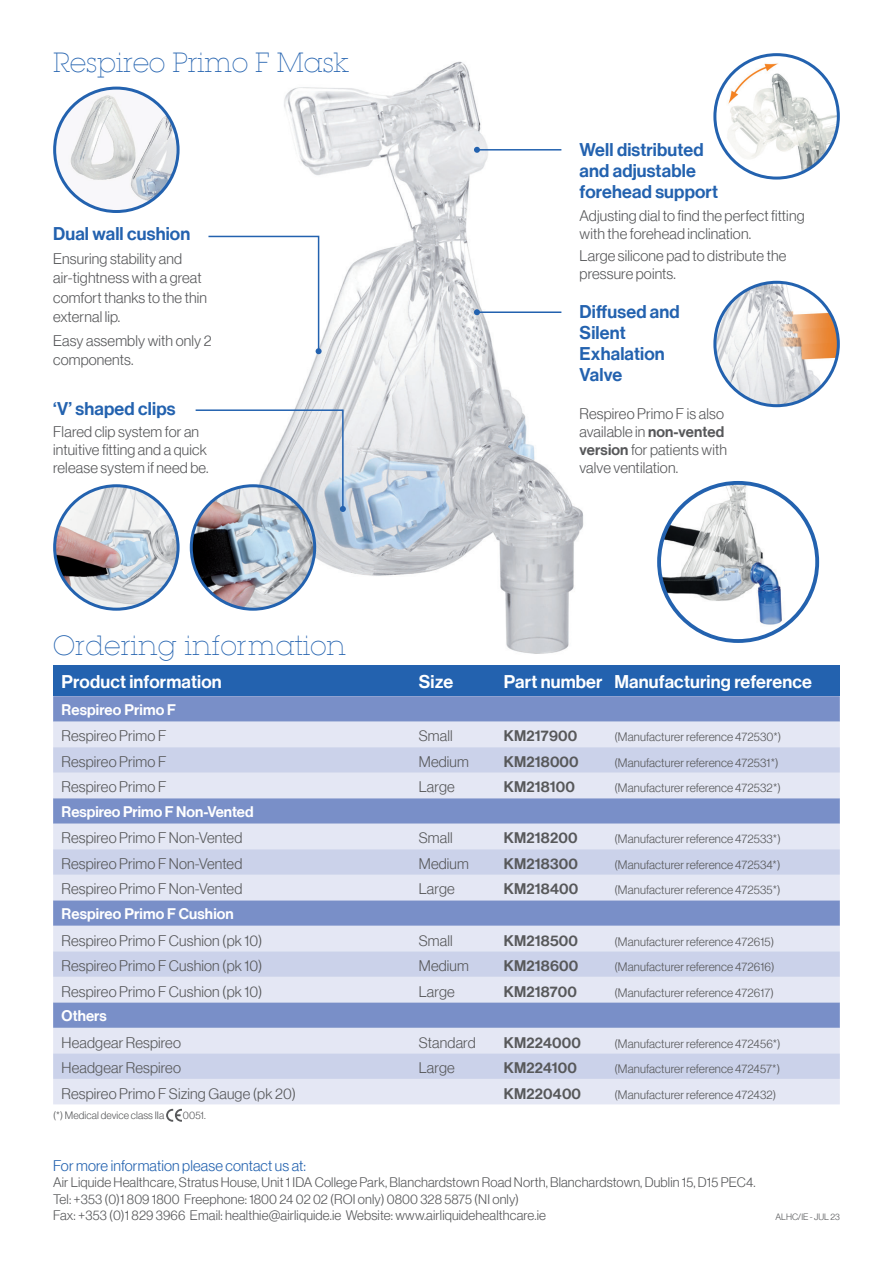
<style>
.page{position:relative;width:893px;height:1263px;background:#fff}
.page>*{position:absolute;margin:0;border:0;box-sizing:border-box;transform-origin:0 0}
.t1{font:200 27px "Lubalin Graph Std";letter-spacing:.01em;color:#2362af}
.t2{font:18px/21px "N Haas Grotesk DS Pro 65 Md";letter-spacing:.01em;color:#2362af}
.t3{font:18px "N Haas Grotesk DS Pro 65 Md";letter-spacing:.01em;color:#fff}
.t4{font:15px/18px "N Haas Grotesk DS Pro 45 Lt";letter-spacing:.01em;color:#57585a}
.t5{font:15px "N Haas Grotesk DS Pro 65 Md";letter-spacing:.01em;color:#57585a}
.t6{font:15px "N Haas Grotesk DS Pro 65 Md";letter-spacing:.005em;color:#fff}
.t7{font:15px "N Haas Grotesk DS Pro 45 Lt";letter-spacing:.01em;color:#2362af}
.t8{font:13.5px/16.5px "N Haas Grotesk DS Pro 45 Lt";letter-spacing:.01em;color:#57585a}
.t9{font:12px "N Haas Grotesk DS Pro 45 Lt";letter-spacing:.01em;color:#57585a}
.t10{font:10.5px "N Haas Grotesk DS Pro 45 Lt";letter-spacing:.01em;color:#57585a}
.t11{font:9px "N Haas Grotesk DS Pro 45 Lt";color:#57585a}
.s1{font-family:"N Haas Grotesk DS Pro 65 Md"}
</style>
<div class="page">
<img style="left:168px;top:61px;width:491px;height:593px">
<svg style="left:207px;top:235px;width:115px;height:119px"></svg>
<hr style="left:477px;top:149px;width:84px;height:2px;background:#2362af">
<svg style="left:474px;top:147px;width:6px;height:6px"></svg>
<svg style="left:194px;top:409px;width:152px;height:103px"></svg>
<img style="left:55px;top:88px;width:123px;height:123px;border-radius:62px">
<div style="left:53px;top:87px;width:127px;height:126px;border:3px solid #2362af;border-radius:50%"></div>
<img style="left:55px;top:486px;width:123px;height:123px;border-radius:62px">
<div style="left:53px;top:484px;width:127px;height:127px;border:3px solid #2362af;border-radius:50%"></div>
<img style="left:191px;top:486px;width:124px;height:123px;border-radius:62px">
<div style="left:190px;top:484px;width:126px;height:127px;border:3px solid #2362af;border-radius:50%"></div>
<img style="left:659px;top:483px;width:158px;height:154px">
<div style="left:657px;top:481px;width:162px;height:162px;border:4px solid #2362af;border-radius:50%"></div>
<img style="left:716px;top:63px;width:122px;height:114px">
<div style="left:713px;top:53px;width:127px;height:127px;border:3px solid #2362af;border-radius:50%"></div>
<img style="left:715px;top:282px;width:123px;height:124px;border-radius:62px">
<div style="left:713px;top:281px;width:127px;height:126px;border:3px solid #2362af;border-radius:50%"></div>
<hr style="left:477px;top:311px;width:84px;height:2px;background:#2362af">
<svg style="left:474px;top:309px;width:6px;height:6px"></svg>
<div style="left:53px;top:665px;width:787px;height:31px;background:#2362af"></div>
<svg style="left:53px;top:696px;width:787px;height:26px;background:#7c91c9"></svg>
<div style="left:53px;top:722px;width:787px;height:382px;background:#e4e7f4"></div>
<svg style="left:53px;top:747px;width:787px;height:332px;background:#c4cce6"></svg>
<svg style="left:166px;top:1109px;width:16px;height:13px"></svg>
<p class="t1" style="left:53px;top:48px;width:297px">Respireo Primo F Mask</p>
<p class="t2" style="left:53px;top:222px;width:139px">Dual wall cushion</p>
<p class="t4" style="left:53px;top:248px;width:155px;line-height:19.5px">Ensuring stability and air-tightness with a great comfort thanks to the thin external lip.</p>
<p class="t4" style="left:53px;top:330px;width:160px;line-height:19.5px">Easy assembly with only 2 components.</p>
<p class="t2" style="left:53px;top:397px;width:124px">‘V’ shaped clips</p>
<p class="t4" style="left:53px;top:422px;width:157px">Flared clip system for an intuitive fitting and a quick release system if need be.</p>
<p class="t2" style="left:580px;top:138px;width:140px">Well distributed and adjustable forehead support</p>
<p class="t4" style="left:580px;top:205px;width:226px">Adjusting dial to find the perfect fitting with the forehead inclination.</p>
<p class="t4" style="left:580px;top:245px;width:208px">Large silicone pad to distribute the pressure points.</p>
<p class="t2" style="left:580px;top:300px;width:102px">Diffused and<br>Silent<br>Exhalation<br>Valve</p>
<p class="t4" style="left:580px;top:403px;width:149px">Respireo Primo F is also available in <span class="s1">non-vented version</span> for patients with valve ventilation.</p>
<p class="t1" style="left:53px;top:630px;width:295px">Ordering information</p>
<p class="t3" style="left:62px;top:668px;width:162px">Product information</p>
<p class="t3" style="left:419px;top:668px;width:36px">Size</p>
<p class="t3" style="left:504px;top:668px;width:310px">Part number Manufacturing reference</p>
<p class="t6" style="left:62px;top:698px;width:116px">Respireo Primo F</p>
<p class="t4" style="left:62px;top:726px;width:106px">Respireo Primo F</p>
<p class="t4" style="left:419px;top:726px;width:35px">Small</p>
<p class="t5" style="left:504px;top:725px;width:75px">KM217900</p>
<p class="t9" style="left:614px;top:729px;width:168px">(Manufacturer reference 472530*)</p>
<p class="t4" style="left:62px;top:751px;width:106px">Respireo Primo F</p>
<p class="t4" style="left:419px;top:751px;width:52px">Medium</p>
<p class="t5" style="left:504px;top:750px;width:76px">KM218000</p>
<p class="t9" style="left:614px;top:754px;width:166px">(Manufacturer reference 472531*)</p>
<p class="t4" style="left:62px;top:777px;width:106px">Respireo Primo F</p>
<p class="t4" style="left:419px;top:777px;width:37px">Large</p>
<p class="t5" style="left:504px;top:776px;width:73px">KM218100</p>
<p class="t9" style="left:614px;top:780px;width:168px">(Manufacturer reference 472532*)</p>
<p class="t6" style="left:62px;top:800px;width:193px">Respireo Primo F Non-Vented</p>
<p class="t4" style="left:62px;top:828px;width:182px">Respireo Primo F Non-Vented</p>
<p class="t4" style="left:419px;top:828px;width:35px">Small</p>
<p class="t5" style="left:504px;top:827px;width:75px">KM218200</p>
<p class="t9" style="left:614px;top:831px;width:168px">(Manufacturer reference 472533*)</p>
<p class="t4" style="left:62px;top:853px;width:182px">Respireo Primo F Non-Vented</p>
<p class="t4" style="left:419px;top:853px;width:52px">Medium</p>
<p class="t5" style="left:504px;top:853px;width:75px">KM218300</p>
<p class="t9" style="left:614px;top:856px;width:167px">(Manufacturer reference 472534*)</p>
<p class="t4" style="left:62px;top:879px;width:182px">Respireo Primo F Non-Vented</p>
<p class="t4" style="left:419px;top:879px;width:37px">Large</p>
<p class="t5" style="left:504px;top:878px;width:76px">KM218400</p>
<p class="t9" style="left:614px;top:882px;width:168px">(Manufacturer reference 472535*)</p>
<p class="t6" style="left:62px;top:902px;width:174px">Respireo Primo F Cushion</p>
<p class="t4" style="left:62px;top:930px;width:202px">Respireo Primo F Cushion (pk 10)</p>
<p class="t4" style="left:419px;top:930px;width:35px">Small</p>
<p class="t5" style="left:504px;top:929px;width:76px">KM218500</p>
<p class="t9" style="left:614px;top:933px;width:161px">(Manufacturer reference 472615)</p>
<p class="t4" style="left:62px;top:956px;width:202px">Respireo Primo F Cushion (pk 10)</p>
<p class="t4" style="left:419px;top:956px;width:52px">Medium</p>
<p class="t5" style="left:504px;top:955px;width:76px">KM218600</p>
<p class="t9" style="left:614px;top:958px;width:162px">(Manufacturer reference 472616)</p>
<p class="t4" style="left:62px;top:981px;width:202px">Respireo Primo F Cushion (pk 10)</p>
<p class="t4" style="left:419px;top:981px;width:37px">Large</p>
<p class="t5" style="left:504px;top:980px;width:75px">KM218700</p>
<p class="t9" style="left:614px;top:984px;width:161px">(Manufacturer reference 472617)</p>
<p class="t6" style="left:62px;top:1004px;width:47px">Others</p>
<p class="t4" style="left:62px;top:1032px;width:121px">Headgear Respireo</p>
<p class="t4" style="left:419px;top:1032px;width:58px">Standard</p>
<p class="t5" style="left:504px;top:1031px;width:78px">KM224000</p>
<p class="t9" style="left:614px;top:1035px;width:168px">(Manufacturer reference 472456*)</p>
<p class="t4" style="left:62px;top:1058px;width:121px">Headgear Respireo</p>
<p class="t4" style="left:419px;top:1058px;width:37px">Large</p>
<p class="t5" style="left:504px;top:1057px;width:75px">KM224100</p>
<p class="t9" style="left:614px;top:1060px;width:167px">(Manufacturer reference 472457*)</p>
<p class="t4" style="left:62px;top:1083px;width:236px">Respireo Primo F Sizing Gauge (pk 20)</p>
<p class="t5" style="left:504px;top:1082px;width:79px">KM220400</p>
<p class="t9" style="left:614px;top:1086px;width:163px">(Manufacturer reference 472432)</p>
<p class="t10" style="left:53px;top:1108px;width:113px">(*) Medical device class IIa</p>
<p class="t10" style="left:183px;top:1108px;width:24px">0051.</p>
<p class="t7" style="left:53px;top:1155px;width:254px">For more information please contact us at:</p>
<p class="t8" style="left:53px;top:1173px;width:704px">Air Liquide Healthcare, Stratus House, Unit 1 IDA College Park, Blanchardstown Road North, Blanchardstown, Dublin 15, D15 PEC4.</p>
<p class="t8" style="left:53px;top:1190px;width:494px">Tel: +353 (0)1 809 1800 Freephone: 1800 24 02 02 (ROI only) 0800 328 5875 (NI only)<br>Fax: +353 (0)1 829 3966 Email: healthie@airliquide.ie Website: www.airliquidehealthcare.ie</p>
<p class="t11" style="left:775px;top:1211px;width:66px">ALHC/IE - JUL 23</p>
</div>
